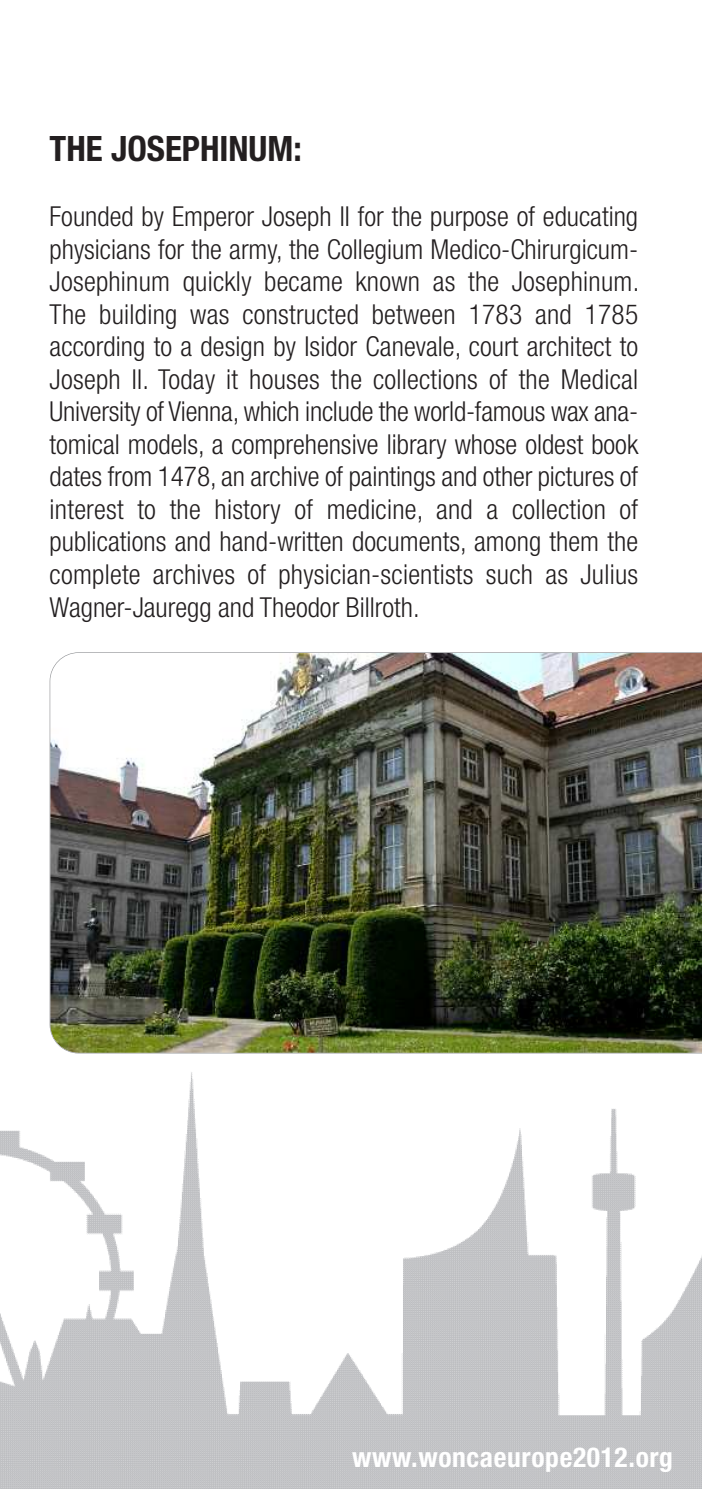
<style>
.page{position:relative;width:702px;height:1489px;background:#fff}
.page>*{position:absolute;margin:0;border:0;box-sizing:border-box;transform-origin:0 0}
.t1{font:700 condensed 35px "Helvetica Neue";color:#231f20}
.t2{font:300 condensed 27.5px/32.5px "Helvetica Neue";color:#231f20;text-align:justify}
.t3{font:700 condensed 27.5px "Helvetica Neue";letter-spacing:.025em;color:#fff}
</style>
<div class="page">
<img style="left:0;top:1072px;width:702px;height:416px">
<img style="left:50px;top:652px;width:652px;height:401px">
<p class="t1" style="left:50px;top:128px;width:254px">THE JOSEPHINUM:</p>
<p class="t2" style="left:50px;top:203px;width:591px">Founded by Emperor Joseph II for the purpose of educating physicians for the army, the Collegium Medico-Chirurgicum-Josephinum quickly became known as the Josephinum.<br>The building was constructed between 1783 and 1785 according to a design by Isidor Canevale, court architect to Joseph II. Today it houses the collections of the Medical University of Vienna, which include the world-famous wax ana&shy;tomical models, a comprehensive library whose oldest book dates from 1478, an archive of paintings and other pictures of interest to the history of medicine, and a collection of publications and hand-written documents, among them the complete archives of physician-scientists such as Julius Wagner-Jauregg and Theodor Billroth.</p>
<p class="t3" style="left:352px;top:1446px;width:322px">www.woncaeurope2012.org</p>
</div>
